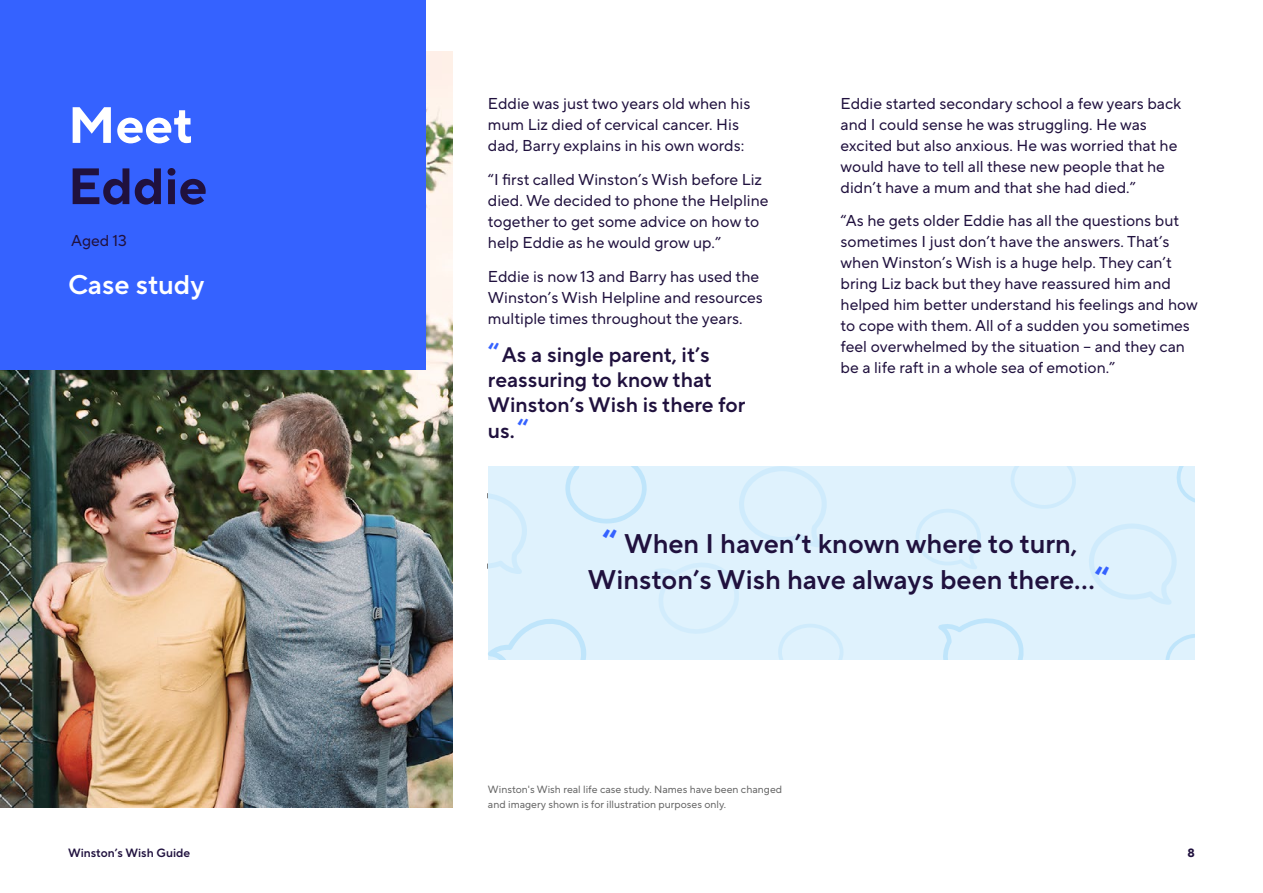
<style>
.page{position:relative;width:1263px;height:893px;background:#fff}
.page>*{position:absolute;margin:0;border:0;box-sizing:border-box;transform-origin:0 0}
.t1{font:700 51px/61.2px "TT Norms Pro";color:#20113e}
.t2{font:700 33px "TT Norms Pro";color:#3562ff}
.t3{font:27px/36px "TT Norms Pro Dm Bd";color:#20113e}
.t4{font:27px "TT Norms Pro Dm Bd";color:#fff}
.t5{font:27px "TT Norms Pro Dm Bd";color:#3562ff}
.t6{font:21px/25.2px "TT Norms Pro Dm Bd";color:#20113e}
.t7{font:15.75px/21px "TT Norms Pro";color:#20113e}
.t8{font:12px "TT Norms Pro Dm Bd";color:#20113e}
.t9{font:700 12px "TT Norms Pro";color:#20113e}
.Disclaimer-Sources{font:10.5px/15px "TT Norms Pro";color:#666}
.s1{color:#fff}
</style>
<div class="page">
<img style="left:0;top:51px;width:452px;height:757px">
<div style="left:0;top:0;width:426px;height:370px;background:#3562ff"></div>
<div style="left:488px;top:466px;width:707px;height:193px;background:#dff2fd"></div>
<svg style="left:739px;top:466px;width:88px;height:81px"></svg>
<svg style="left:1089px;top:524px;width:88px;height:81px"></svg>
<svg style="left:488px;top:493px;width:39px;height:81px"></svg>
<svg style="left:488px;top:619px;width:98px;height:40px"></svg>
<svg style="left:1176px;top:466px;width:19px;height:37px"></svg>
<svg style="left:1011px;top:466px;width:65px;height:43px"></svg>
<svg style="left:778px;top:624px;width:65px;height:35px"></svg>
<svg style="left:916px;top:509px;width:65px;height:60px"></svg>
<svg style="left:1166px;top:634px;width:29px;height:25px"></svg>
<svg style="left:938px;top:618px;width:86px;height:41px"></svg>
<svg style="left:654px;top:563px;width:85px;height:71px"></svg>
<svg style="left:565px;top:466px;width:82px;height:58px"></svg>
<h1 class="t1" style="left:68px;top:95px;width:141px"><span class="s1">Meet<br></span>Eddie</h1>
<h3 class="t7" style="left:71px;top:230px;width:58px">Aged 13</h3>
<h3 class="t4" style="left:68px;top:264px;width:138px">Case study</h3>
<h3 class="t7" style="left:488px;top:93px;width:264px">Eddie was just two years old when his mum Liz died of cervical cancer. His dad, Barry explains in his own words:</h3>
<h3 class="t7" style="left:488px;top:169px;width:282px">“I first called Winston’s Wish before Liz died. We decided to phone the Helpline together to get some advice on how to help Eddie as he would grow up.”</h3>
<h3 class="t7" style="left:488px;top:266px;width:276px">Eddie is now 13 and Barry has used the<br>Winston’s Wish Helpline and resources multiple times throughout the years.</h3>
<h5 class="t6" style="left:488px;top:342px;width:259px;text-indent:14px">As a single parent, it’s reassuring to know that<br>Winston’s Wish is there for us.</h5>
<h3 class="t5" style="left:488px;top:333px;width:13px">“</h3>
<h3 class="t5" style="left:517px;top:409px;width:13px">“</h3>
<h3 class="t7" style="left:840px;top:92px;width:342px">Eddie started secondary school a few years back and I could sense he was struggling. He was excited but also anxious. He was worried that he would have to tell all these new people that he didn’t have a mum and that she had died.”</h3>
<h3 class="t7" style="left:840px;top:210px;width:359px">“As he gets older Eddie has all the questions but sometimes I just don’t have the answers. That’s when Winston’s Wish is a huge help. They can’t bring Liz back but they have reassured him and helped him better understand his feelings and how to cope with them. All of a sudden you sometimes feel overwhelmed by the situation – and they can be a life raft in a whole sea of emotion.”</h3>
<p class="t7" style="left:836px;top:93px;width:342px">Eddie started secondary school a few years back and I could sense he was struggling. He was excited but also anxious. He was wor ied that he would have to tel al these new people that he didn’t have a mum and that she had died.”</p>
<p class="t7" style="left:836px;top:211px;width:359px">“As he gets older Eddie has al the questions but sometimes I just don’t have the answers. That’s when Winston’s Wish is a huge help. They can’t bring Liz back but they have reassured him and helped him bet er understand his feelings and how to cope with them. Al of a sudden you sometimes feel overwhelmed by the situation – and they can be a life raft in a whole sea of emotion.”</p>
<h1 class="t2" style="left:602px;top:517px;width:17px">“</h1>
<h3 class="t3" style="left:588px;top:526px;width:508px;text-indent:36px">When I haven’t known where to turn,<br>Winston’s Wish have always been there...</h3>
<h1 class="t2" style="left:1094px;top:554px;width:17px">“</h1>
<p class="Disclaimer-Sources" style="left:488px;top:782px;width:296px">Winston's Wish real life case study. Names have been changed and imagery shown is for illustration purposes only.</p>
<p class="t8" style="left:68px;top:844px;width:124px">Winston’s Wish Guide</p>
<p class="t9" style="left:1187px;top:844px;width:9px">8</p>
</div>
